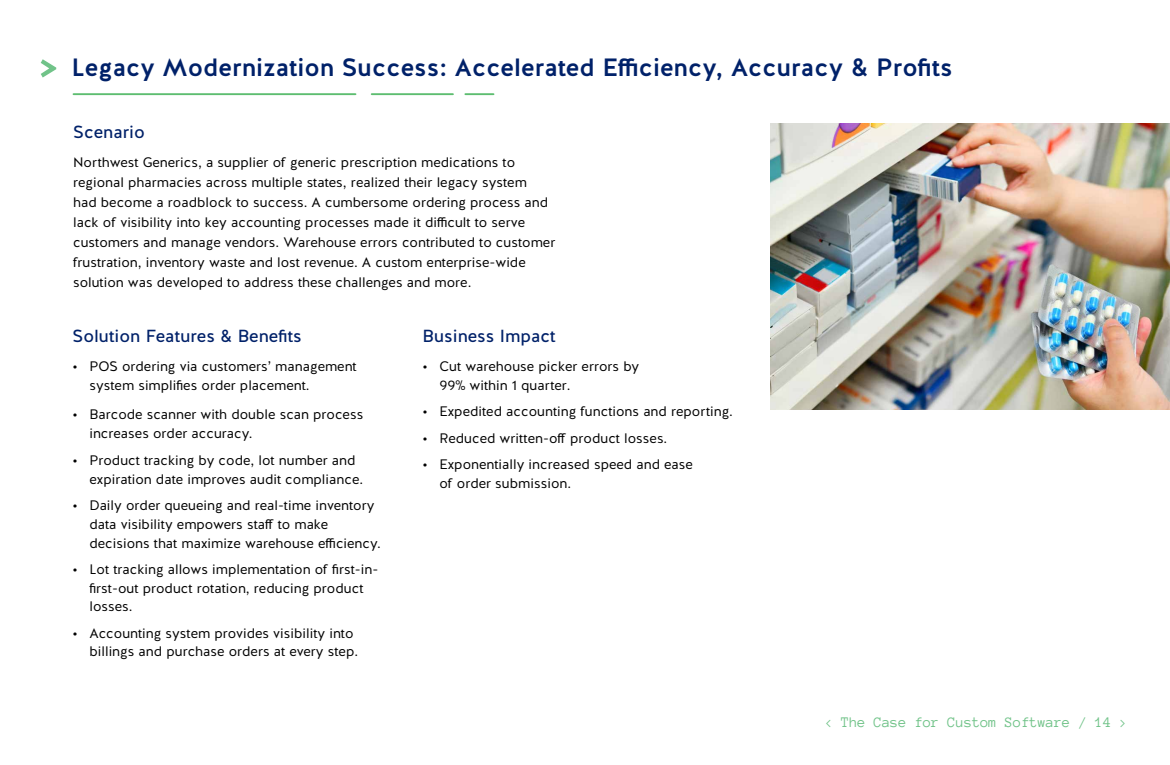
<style>
.page{position:relative;width:1170px;height:765px;background:#fff}
.page>*{position:absolute;margin:0;border:0;box-sizing:border-box;transform-origin:0 0}
.t1{font:500 25px "Halis GR";color:#002169}
.t2{font:17.5px "Halis GR";color:#002169}
.t3{font:15px "Anonymous Pro";color:#71c389}
.t4{font:13.75px/18.8px "Halis GR";color:#000}
</style>
<div class="page">
<hr style="left:73px;top:93px;width:283px;height:2px;background:#5dbd70">
<hr style="left:372px;top:93px;width:81px;height:2px;background:#5dbd70">
<hr style="left:465px;top:93px;width:29px;height:2px;background:#5dbd70">
<svg style="left:41px;top:59px;width:15px;height:19px"></svg>
<img style="left:771px;top:124px;width:399px;height:286px">
<h1 class="t1" style="left:71px;top:51px;width:883px">Legacy Modernization Success: Accelerated Efficiency, Accuracy &amp; Profits</h1>
<p class="t2" style="left:73px;top:121px;width:73px">Scenario</p>
<p class="t4" style="left:73px;top:153px;width:484px;line-height:20px">Northwest Generics, a supplier of generic prescription medications to regional pharmacies across multiple states, realized their legacy system<br>had become a roadblock to success. A cumbersome ordering process and lack of visibility into key accounting processes made it difficult to serve customers and manage vendors. Warehouse errors contributed to customer frustration, inventory waste and lost revenue. A custom enterprise-wide solution was developed to address these challenges and more.</p>
<p class="t2" style="left:73px;top:325px;width:231px">Solution Features &amp; Benefits</p>
<p class="t4" style="left:89px;top:357px;width:269px;text-indent:-17px">• POS ordering via customers’ management system simplifies order placement.</p>
<p class="t4" style="left:89px;top:405px;width:275px;text-indent:-17px">• Barcode scanner with double scan process increases order accuracy.</p>
<p class="t4" style="left:89px;top:451px;width:275px;text-indent:-17px">• Product tracking by code, lot number and expiration date improves audit compliance.</p>
<p class="t4" style="left:89px;top:496px;width:293px;text-indent:-17px">• Daily order queueing and real-time inventory data visibility empowers staff to make decisions that maximize warehouse efficiency.</p>
<p class="t4" style="left:89px;top:560px;width:290px;text-indent:-17px">• Lot tracking allows implementation of first-in&shy;first-out product rotation, reducing product losses.</p>
<p class="t4" style="left:89px;top:624px;width:270px;text-indent:-17px">• Accounting system provides visibility into billings and purchase orders at every step.</p>
<p class="t2" style="left:422px;top:325px;width:135px">Business Impact</p>
<p class="t4" style="left:439px;top:357px;width:201px;text-indent:-17px">• Cut warehouse picker errors by<br>99% within 1 quarter.</p>
<p class="t4" style="left:422px;top:402px;width:312px">• Expedited accounting functions and reporting.</p>
<p class="t4" style="left:422px;top:429px;width:246px">• Reduced written-off product losses.</p>
<p class="t4" style="left:439px;top:455px;width:255px;text-indent:-17px">• Exponentially increased speed and ease of order submission.</p>
<p class="t3" style="left:825px;top:713px;width:304px">&lt; The Case for Custom Software / 14 &gt;</p>
</div>
